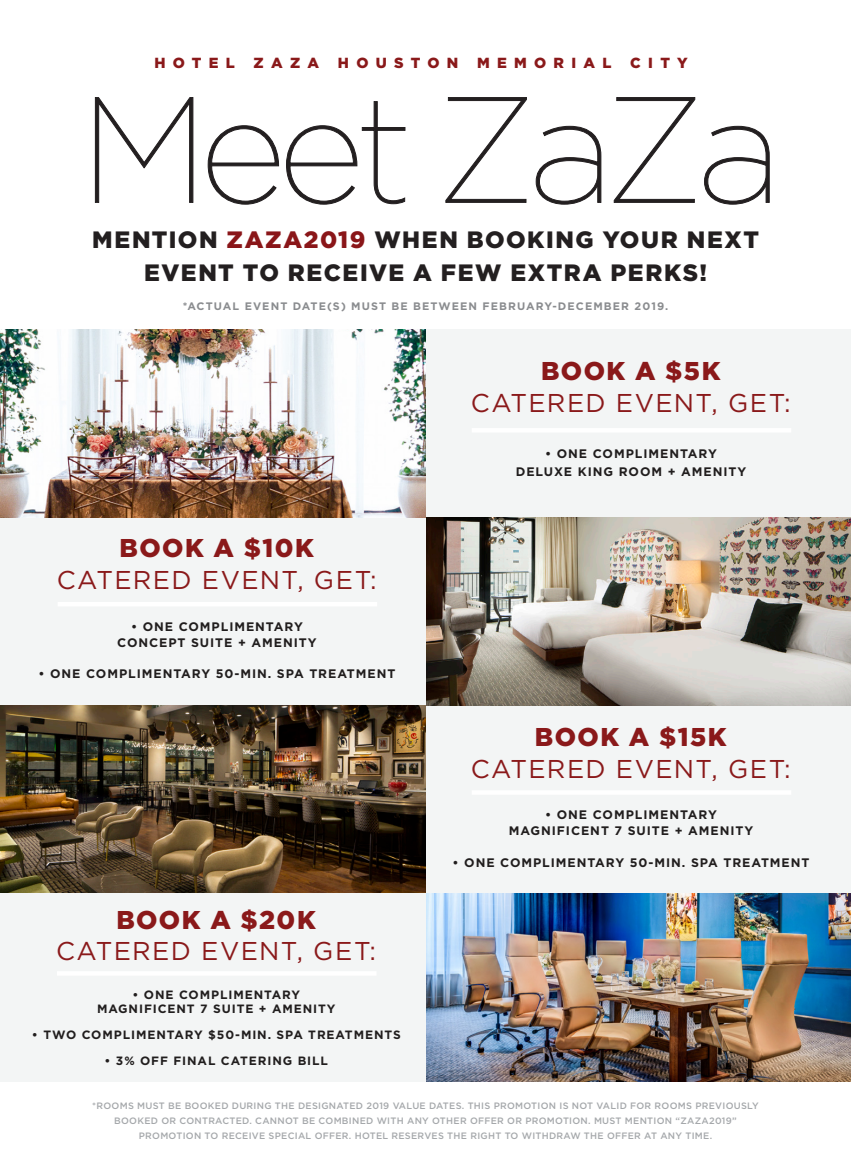
<style>
.page{position:relative;width:851px;height:1175px;background:#fff}
.page>*{position:absolute;margin:0;border:0;box-sizing:border-box;transform-origin:0 0}
.t1{font:100 149.62px "Gotham";letter-spacing:-.06em;color:#231f20}
.t2{font:25.65px/31.5px "Gotham";letter-spacing:.05em;color:#8a191a;text-align:center}
.t3{font:900 23.62px/32.6px "Gotham";letter-spacing:.065em;color:#231f20;text-align:center}
.t4{font:900 14.62px "Gotham";letter-spacing:.5em;color:#8a191a}
.t5{font:700 12.38px/16px "Gotham";letter-spacing:.075em;color:#211e1e;text-align:center}
.t6{font:700 12.15px/13.3px "Gotham";letter-spacing:.075em;color:#211e1e;text-align:center}
.t7{font:700 10.8px "Gotham";letter-spacing:.1em;color:#8a8c8f}
.t8{font:500 9.22px/15.3px "Gotham";letter-spacing:.03em;color:#a5a8ab;text-align:center}
.s1{color:#8a1619}
.s2{font-weight:900}
</style>
<div class="page">
<svg style="left:95px;top:97px;width:98px;height:106px"></svg>
<svg style="left:207px;top:125px;width:72px;height:80px"></svg>
<svg style="left:286px;top:101px;width:119px;height:104px"></svg>
<svg style="left:445px;top:97px;width:82px;height:106px"></svg>
<svg style="left:535px;top:126px;width:66px;height:79px"></svg>
<svg style="left:613px;top:97px;width:82px;height:106px"></svg>
<svg style="left:704px;top:126px;width:65px;height:79px"></svg>
<div style="left:0;top:517px;width:814px;height:188px;background:#f3f5f5"></div>
<div style="left:36px;top:705px;width:814px;height:188px;background:#f3f5f5"></div>
<div style="left:36px;top:329px;width:814px;height:188px;background:#f3f5f5"></div>
<img style="left:0;top:329px;width:425px;height:188px">
<img style="left:0;top:705px;width:425px;height:188px">
<hr style="left:471px;top:428px;width:320px;height:4px;background:#fff">
<hr style="left:471px;top:790px;width:320px;height:4px;background:#fff">
<hr style="left:58px;top:602px;width:319px;height:4px;background:#fff">
<div style="left:0;top:893px;width:814px;height:188px;background:#f3f5f5"></div>
<hr style="left:57px;top:971px;width:319px;height:4px;background:#fff">
<img style="left:427px;top:517px;width:423px;height:188px">
<img style="left:427px;top:893px;width:423px;height:188px">
<p class="t4" style="left:154px;top:54px;width:82px">HOTEL</p>
<p class="t4" style="left:253px;top:54px;width:67px">ZAZA</p>
<p class="t4" style="left:338px;top:54px;width:122px">HOUSTON</p>
<p class="t4" style="left:477px;top:54px;width:136px">MEMORIAL</p>
<p class="t4" style="left:630px;top:54px;width:59px">CITY</p>
<p class="t1" style="left:80px;top:57px;width:703px">Meet ZaZa</p>
<p class="t3" style="left:92px;top:223px;width:668px">MENTION <span class="s1">ZAZA2019</span> WHEN BOOKING YOUR NEXT<br>EVENT TO RECEIVE A FEW EXTRA PERKS!</p>
<p class="t7" style="left:183px;top:299px;width:487px">*ACTUAL EVENT DATE(S) MUST BE BETWEEN FEBRUARY-DECEMBER 2019.</p>
<p class="t2" style="left:57px;top:532px;width:321px"><span class="s2">BOOK A $10K<br></span>CATERED EVENT, GET:</p>
<p class="t5" style="left:117px;top:618px;width:201px">• ONE COMPLIMENTARY<br>CONCEPT SUITE + AMENITY</p>
<p class="t5" style="left:38px;top:666px;width:358px">• ONE COMPLIMENTARY 50-MIN. SPA TREATMENT</p>
<p class="t2" style="left:56px;top:903px;width:321px"><span class="s2">BOOK A $20K<br></span>CATERED EVENT, GET:</p>
<p class="t6" style="left:97px;top:988px;width:240px">• ONE COMPLIMENTARY<br>MAGNIFICENT 7 SUITE + AMENITY</p>
<p class="t6" style="left:32px;top:1028px;width:370px">• TWO COMPLIMENTARY $50-MIN. SPA TREATMENTS</p>
<p class="t6" style="left:104px;top:1054px;width:225px">• 3% OFF FINAL CATERING BILL</p>
<p class="t2" style="left:471px;top:355px;width:321px"><span class="s2">BOOK A $5K<br></span>CATERED EVENT, GET:</p>
<p class="t5" style="left:515px;top:444px;width:232px;line-height:18px">• ONE COMPLIMENTARY<br>DELUXE KING ROOM + AMENITY</p>
<p class="t2" style="left:470px;top:721px;width:321px"><span class="s2">BOOK A $15K<br></span>CATERED EVENT, GET:</p>
<p class="t5" style="left:509px;top:807px;width:246px">• ONE COMPLIMENTARY<br>MAGNIFICENT 7 SUITE + AMENITY</p>
<p class="t5" style="left:452px;top:855px;width:358px">• ONE COMPLIMENTARY 50-MIN. SPA TREATMENT</p>
<p class="t8" style="left:92px;top:1098px;width:667px">*ROOMS MUST BE BOOKED DURING THE DESIGNATED 2019 VALUE DATES. THIS PROMOTION IS NOT VALID FOR ROOMS PREVIOUSLY<br>BOOKED OR CONTRACTED. CANNOT BE COMBINED WITH ANY OTHER OFFER OR PROMOTION. MUST MENTION “ZAZA2019”<br>PROMOTION TO RECEIVE SPECIAL OFFER. HOTEL RESERVES THE RIGHT TO WITHDRAW THE OFFER AT ANY TIME.</p>
</div>
